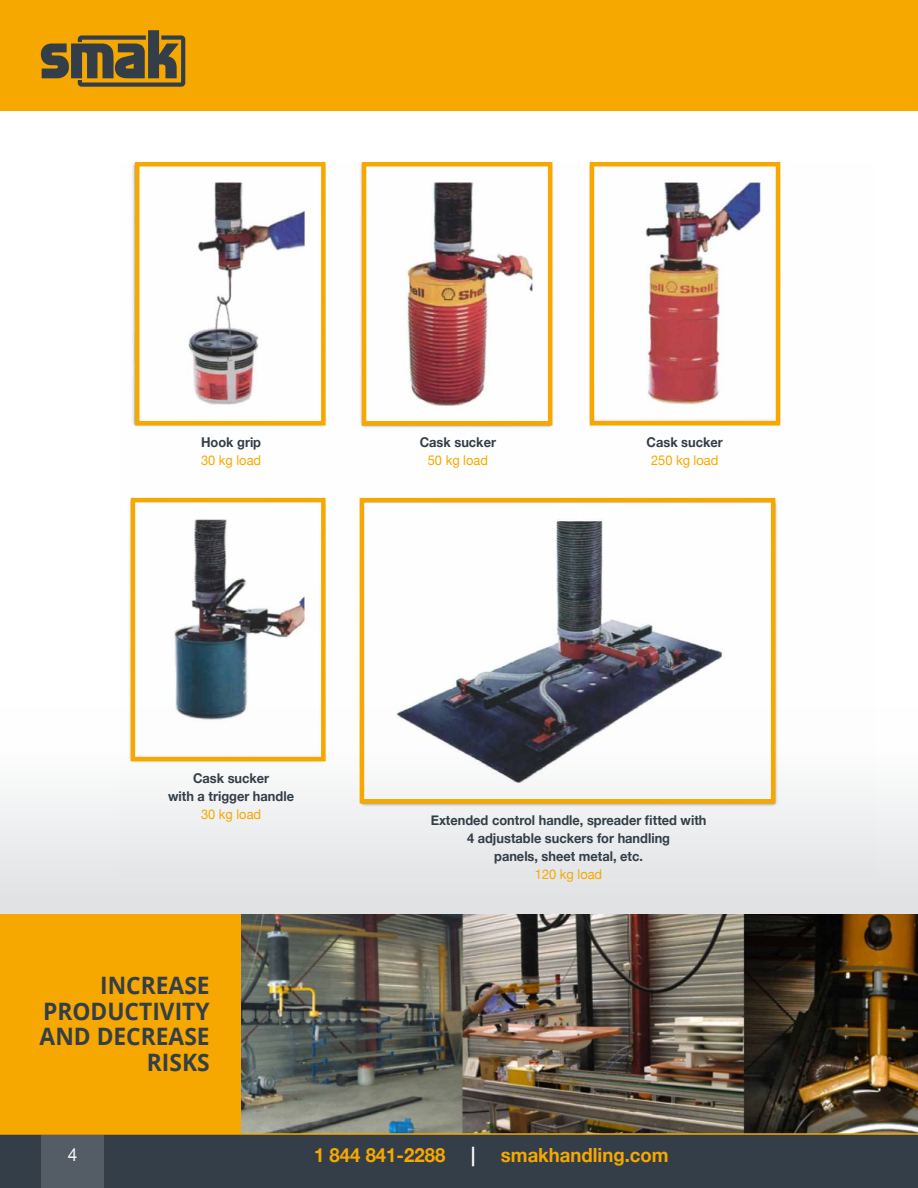
<style>
.page{position:relative;width:918px;height:1188px;background:#fff}
.page>*{position:absolute;margin:0;border:0;box-sizing:border-box;transform-origin:0 0}
.t1{font:700 24px "Open Sans";color:#333e48;scale:.95 1}
.t2{font:700 19.5px "Helvetica Neue";color:#f7a800;scale:.95 1}
.t3{font:700 19.5px "Helvetica Neue";color:#fff;scale:.95 1}
.t4{font:18px "Helvetica Neue";color:#fff;scale:.95 1}
.t5{font:700 13.5px/18px "Helvetica Neue";color:#333e48;text-align:center;scale:.95 1}
.t6{font:13.5px "Helvetica Neue";color:#f7a800;scale:.95 1}
</style>
<div class="page">
<div style="left:0;top:706px;width:918px;height:212px;background:linear-gradient(to bottom,#fff,#dbdcdc)"></div>
<div style="left:0;top:1134px;width:918px;height:54px;background:#333e48"></div>
<div style="left:41px;top:1135px;width:63px;height:53px;background:#545d65"></div>
<div style="left:0;top:915px;width:242px;height:219px;background:#f7a800"></div>
<img style="left:242px;top:915px;width:676px;height:218px">
<hr style="left:0;top:1133px;width:918px;height:2px;background:#f7a800">
<div style="left:0;top:0;width:918px;height:110px;background:#f7a800"></div>
<img style="left:120px;top:162px;width:754px;height:716px">
<div style="left:135px;top:162px;width:191px;height:264px;border:4px solid #f7a800"></div>
<div style="left:131px;top:498px;width:195px;height:263px;border:4px solid #f7a800"></div>
<div style="left:360px;top:498px;width:415px;height:306px;border:4px solid #f7a800"></div>
<div style="left:362px;top:162px;width:190px;height:264px;border:4px solid #f7a800"></div>
<div style="left:590px;top:162px;width:190px;height:264px;border:4px solid #f7a800"></div>
<svg style="left:41px;top:30px;width:144px;height:57px"></svg>
<p class="t5" style="left:201px;top:433px;width:65px">Hook grip</p>
<p class="t6" style="left:201px;top:452px;width:65px">30 kg load</p>
<p class="t5" style="left:420px;top:433px;width:82px">Cask sucker</p>
<p class="t6" style="left:428px;top:452px;width:65px">50 kg load</p>
<p class="t5" style="left:647px;top:433px;width:82px">Cask sucker</p>
<p class="t6" style="left:651px;top:452px;width:72px">250 kg load</p>
<p class="t5" style="left:168px;top:769px;width:134px">Cask sucker<br>with a trigger handle</p>
<p class="t6" style="left:201px;top:806px;width:65px">30 kg load</p>
<p class="t5" style="left:431px;top:811px;width:292px">Extended control handle, spreader fitted with<br>4 adjustable suckers for handling<br>panels, sheet metal, etc.</p>
<p class="t6" style="left:535px;top:866px;width:72px">120 kg load</p>
<h1 class="t1" style="left:100px;top:969px;width:58px">INCREASE</h1>
<h1 class="t1" style="left:43px;top:994px;width:177px">PRODU CTIVITY</h1>
<h1 class="t1" style="left:40px;top:1020px;width:122px">AN D DECREASE</h1>
<h1 class="t1" style="left:147px;top:1045px;width:66px">RIS KS</h1>
<h3 class="t4" style="left:68px;top:1144px;width:12px">4</h3>
<h2 class="t2" style="left:314px;top:1143px;width:140px">1 844 841-2288</h2>
<h2 class="t3" style="left:471px;top:1143px;width:6px">|</h2>
<h2 class="t2" style="left:501px;top:1143px;width:178px">smakhandling.com</h2>
</div>
